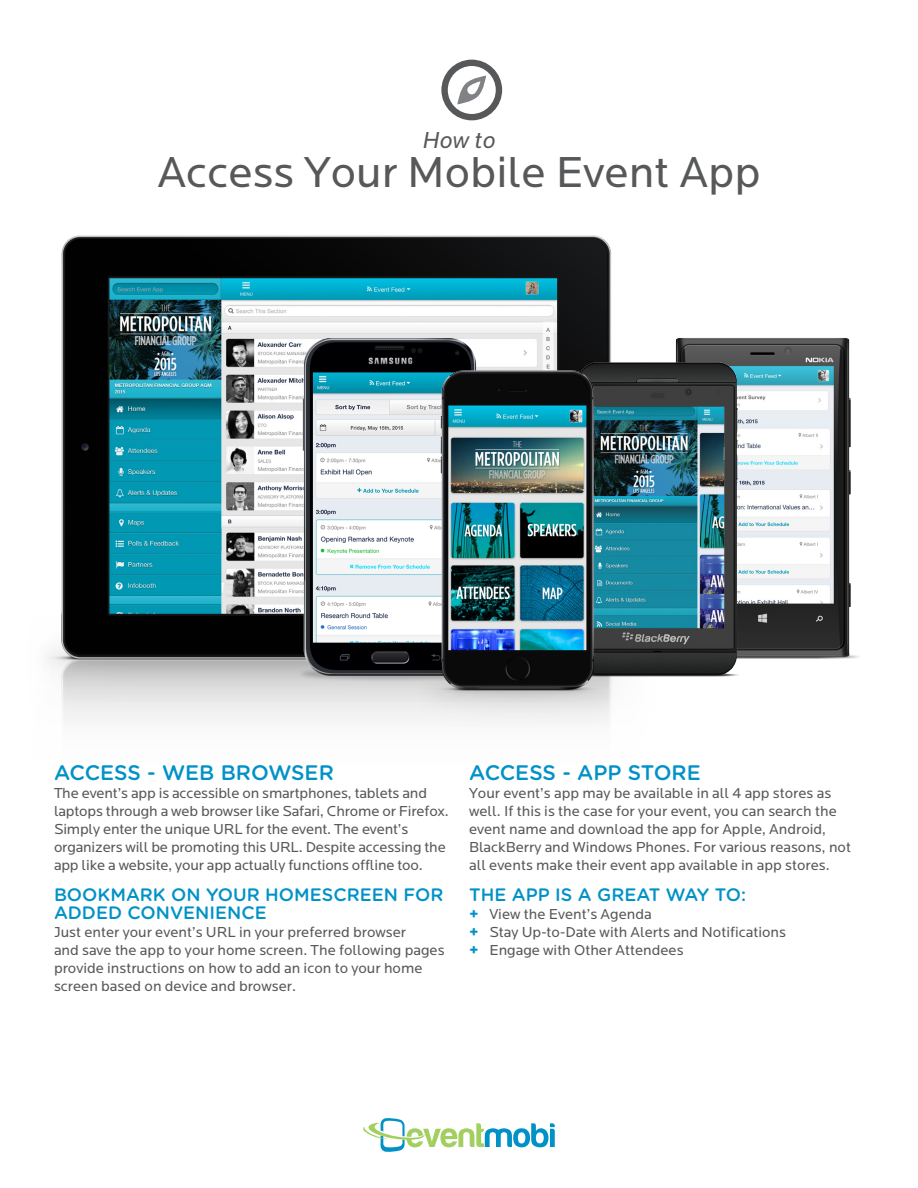
<style>
.page{position:relative;width:918px;height:1188px;background:#fff}
.page>*{position:absolute;margin:0;border:0;box-sizing:border-box;transform-origin:0 0}
.Headline{font:45px "Locator";color:#57585a}
.Headline_Intro_Text{font:italic 24px "Locator";color:#57585a}
.Subhead{font:500 21px "Gotham Rounded";color:#0092c7}
.Subhead_3{font:500 18px/18px "Gotham Rounded";color:#0092c7}
.Body_-_Locator_10_12{font:15px/18px "Locator";color:#57585a}
.s1{font-family:"Gotham Rounded";font-weight:700;color:#0092c7}
</style>
<div class="page">
<svg style="left:363px;top:1118px;width:192px;height:34px"></svg>
<img style="left:675px;top:338px;width:184px;height:321px">
<img style="left:46px;top:235px;width:566px;height:486px">
<img style="left:292px;top:328px;width:195px;height:355px">
<img style="left:631px;top:358px;width:109px;height:319px">
<img style="left:411px;top:358px;width:220px;height:365px">
<svg style="left:441px;top:59px;width:61px;height:62px"></svg>
<p class="Headline_Intro_Text" style="left:423px;top:127px;width:74px">How to</p>
<p class="Headline" style="left:157px;top:148px;width:605px">Access Your Mobile Event App</p>
<p class="Subhead" style="left:54px;top:757px;width:281px">ACCESS - WEB BROWSER</p>
<p class="Body_-_Locator_10_12" style="left:54px;top:784px;width:396px">The event’s app is accessible on smartphones, tablets and laptops through a web browser like Safari, Chrome or Firefox.<br>Simply enter the unique URL for the event. The event’s organizers will be promoting this URL. Despite accessing the app like a website, your app actually functions offline too.</p>
<p class="Subhead_3" style="left:54px;top:885px;width:391px">BOOKMARK ON YOUR HOMESCREEN FOR<br>ADDED CONVENIENCE</p>
<p class="Body_-_Locator_10_12" style="left:54px;top:924px;width:392px">Just enter your event’s URL in your preferred browser<br>and save the app to your home screen. The following pages provide instructions on how to add an icon to your home screen based on device and browser.</p>
<p class="Subhead" style="left:469px;top:757px;width:233px">ACCESS - APP STORE</p>
<p class="Body_-_Locator_10_12" style="left:469px;top:784px;width:383px">Your event’s app may be available in all 4 app stores as well. If this is the case for your event, you can search the event name and download the app for Apple, Android, BlackBerry and Windows Phones. For various reasons, not all events make their event app available in app stores.</p>
<p class="Subhead_3" style="left:469px;top:885px;width:278px">THE APP IS A GREAT WAY TO:</p>
<p class="Body_-_Locator_10_12" style="left:469px;top:906px;width:184px"><span class="s1">+</span> View the Event’s Agenda</p>
<p class="Body_-_Locator_10_12" style="left:469px;top:924px;width:318px"><span class="s1">+</span> Stay Up-to-Date with Alerts and Notifications</p>
<p class="Body_-_Locator_10_12" style="left:469px;top:942px;width:216px"><span class="s1">+</span> Engage with Other Attendees</p>
</div>
